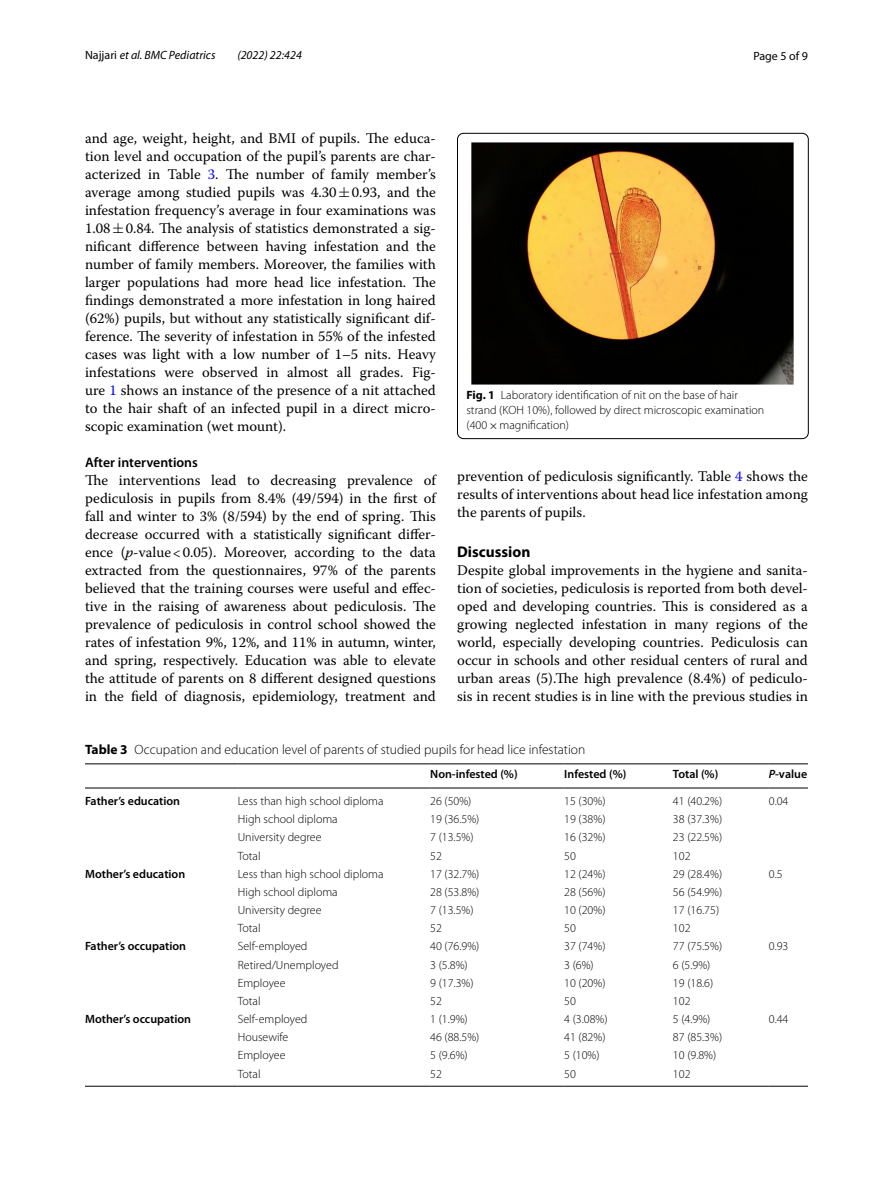
<style>
.page{position:relative;width:893px;height:1187px;background:#fff}
.page>*{position:absolute;margin:0;border:0;box-sizing:border-box;transform-origin:0 0}
.t1{font:700 15.45px "Myriad Pro";color:#000}
.t2{font:14.7px/18px "Warnock Pro";color:#000;text-align:justify}
.t3{font:600 13.8px "Myriad Pro";color:#000}
.t4{font:300 13.5px "Myriad Pro";color:#000}
.t5{font:300 12px/15px "Myriad Pro";color:#000}
.t6{font:600 12px "Myriad Pro";color:#000}
.t7{font:italic 12px "Myriad Pro";color:#000}
.t8{font:12px "Myriad Pro";color:#000}
.s1{font-style:normal}
.s2{color:#00f}
.s3{font-family:"MTSY"}
.s4{font-style:italic}
.s5{font-weight:700}
.s6{font-family:"MTSY";font-weight:400}
</style>
<div class="page">
<hr style="left:85px;top:763px;width:153px;height:1px;background:#000">
<hr style="left:85px;top:787px;width:153px;height:1px;background:#000">
<hr style="left:238px;top:763px;width:192px;height:1px;background:#000">
<hr style="left:238px;top:787px;width:192px;height:1px;background:#000">
<hr style="left:430px;top:763px;width:134px;height:1px;background:#000">
<hr style="left:430px;top:787px;width:134px;height:1px;background:#000">
<hr style="left:564px;top:763px;width:109px;height:1px;background:#000">
<hr style="left:564px;top:787px;width:109px;height:1px;background:#000">
<hr style="left:673px;top:763px;width:96px;height:1px;background:#000">
<hr style="left:673px;top:787px;width:96px;height:1px;background:#000">
<hr style="left:769px;top:763px;width:39px;height:1px;background:#000">
<hr style="left:769px;top:787px;width:39px;height:1px;background:#000">
<hr style="left:85px;top:1085px;width:153px;height:1px;background:#000">
<hr style="left:769px;top:1085px;width:39px;height:1px;background:#000">
<hr style="left:238px;top:1085px;width:192px;height:1px;background:#000">
<hr style="left:430px;top:1085px;width:134px;height:1px;background:#000">
<hr style="left:564px;top:1085px;width:109px;height:1px;background:#000">
<hr style="left:673px;top:1085px;width:96px;height:1px;background:#000">
<img style="left:472px;top:142px;width:322px;height:242px">
<div style="left:457px;top:133px;width:351px;height:306px;border:1px solid #000;border-radius:6px"></div>
<p class="t7" style="left:85px;top:48px;width:132px"><span class="s1">Najjari</span> et al. BMC Pediatrics</p>
<p class="t7" style="left:237px;top:48px;width:66px">(2022) 22:424</p>
<p class="t8" style="left:753px;top:48px;width:56px">Page 5 of 9</p>
<p class="t2" style="left:85px;top:128px;width:352px">and age, weight, height, and BMI of pupils. The educa&shy;tion level and occupation of the pupil’s parents are char&shy;acterized in Table <span class="s2">3</span>. The number of family member’s average among studied pupils was 4.30<span class="s3">±</span>0.93, and the infestation frequency’s average in four examinations was 1.08<span class="s3">±</span>0.84. The analysis of statistics demonstrated a sig&shy;nificant difference between having infestation and the number of family members. Moreover, the families with larger populations had more head lice infestation. The findings demonstrated a more infestation in long haired (62%) pupils, but without any statistically significant dif&shy;ference. The severity of infestation in 55% of the infested cases was light with a low number of 1–5 nits. Heavy infestations were observed in almost all grades. Fig&shy;ure <span class="s2">1</span> shows an instance of the presence of a nit attached to the hair shaft of an infected pupil in a direct micro&shy;scopic examination (wet mount).</p>
<p class="t3" style="left:85px;top:453px;width:114px">After interventions</p>
<p class="t2" style="left:85px;top:470px;width:352px">The interventions lead to decreasing prevalence of pediculosis in pupils from 8.4% (49/594) in the first of fall and winter to 3% (8/594) by the end of spring. This decrease occurred with a statistically significant differ&shy;ence (<span class="s4">p</span>-value&lt;0.05). Moreover, according to the data extracted from the questionnaires, 97% of the parents believed that the training courses were useful and effec&shy;tive in the raising of awareness about pediculosis. The prevalence of pediculosis in control school showed the rates of infestation 9%, 12%, and 11% in autumn, winter, and spring, respectively. Education was able to elevate the attitude of parents on 8 different designed questions in the field of diagnosis, epidemiology, treatment and</p>
<p class="t2" style="left:457px;top:466px;width:352px">prevention of pediculosis significantly. Table <span class="s2">4</span> shows the results of interventions about head lice infestation among the parents of pupils.</p>
<p class="t5" style="left:466px;top:388px;width:299px"><span class="s5">Fig. 1</span> Laboratory identification of nit on the base of hair strand (KOH 10%), followed by direct microscopic examination (400<span class="s6">×</span>magnification)</p>
<p class="t1" style="left:457px;top:541px;width:75px">Discussion</p>
<p class="t2" style="left:457px;top:561px;width:352px">Despite global improvements in the hygiene and sanita&shy;tion of societies, pediculosis is reported from both devel&shy;oped and developing countries. This is considered as a growing neglected infestation in many regions of the world, especially developing countries. Pediculosis can occur in schools and other residual centers of rural and urban areas (5).The high prevalence (8.4%) of pediculo&shy;sis in recent studies is in line with the previous studies in</p>
<p class="t4" style="left:85px;top:742px;width:502px"><span class="s5">Table 3</span> Occupation and education level of parents of studied pupils for head lice infestation</p>
<p class="t6" style="left:430px;top:766px;width:89px">Non-infested (%)</p>
<p class="t6" style="left:564px;top:766px;width:64px">Infested (%)</p>
<p class="t6" style="left:673px;top:766px;width:47px">Total (%)</p>
<p class="t6" style="left:769px;top:766px;width:40px"><span class="s4">P</span>-value</p>
<p class="t6" style="left:85px;top:793px;width:97px">Father’s education</p>
<p class="t5" style="left:238px;top:793px;width:147px">Less than high school diploma</p>
<p class="t5" style="left:430px;top:793px;width:43px">26 (50%)</p>
<p class="t5" style="left:564px;top:793px;width:43px">15 (30%)</p>
<p class="t5" style="left:673px;top:793px;width:51px">41 (40.2%)</p>
<p class="t5" style="left:769px;top:793px;width:21px">0.04</p>
<p class="t5" style="left:238px;top:812px;width:101px">High school diploma</p>
<p class="t5" style="left:430px;top:812px;width:51px">19 (36.5%)</p>
<p class="t5" style="left:564px;top:812px;width:43px">19 (38%)</p>
<p class="t5" style="left:673px;top:812px;width:51px">38 (37.3%)</p>
<p class="t5" style="left:238px;top:830px;width:85px">University degree</p>
<p class="t5" style="left:430px;top:830px;width:45px">7 (13.5%)</p>
<p class="t5" style="left:564px;top:830px;width:43px">16 (32%)</p>
<p class="t5" style="left:673px;top:830px;width:51px">23 (22.5%)</p>
<p class="t5" style="left:238px;top:848px;width:24px">Total</p>
<p class="t5" style="left:430px;top:848px;width:13px">52</p>
<p class="t5" style="left:564px;top:848px;width:13px">50</p>
<p class="t5" style="left:673px;top:848px;width:19px">102</p>
<p class="t6" style="left:85px;top:866px;width:102px">Mother’s education</p>
<p class="t5" style="left:238px;top:866px;width:147px">Less than high school diploma</p>
<p class="t5" style="left:430px;top:866px;width:51px">17 (32.7%)</p>
<p class="t5" style="left:564px;top:866px;width:43px">12 (24%)</p>
<p class="t5" style="left:673px;top:866px;width:51px">29 (28.4%)</p>
<p class="t5" style="left:769px;top:866px;width:15px">0.5</p>
<p class="t5" style="left:238px;top:884px;width:101px">High school diploma</p>
<p class="t5" style="left:430px;top:884px;width:51px">28 (53.8%)</p>
<p class="t5" style="left:564px;top:884px;width:43px">28 (56%)</p>
<p class="t5" style="left:673px;top:884px;width:51px">56 (54.9%)</p>
<p class="t5" style="left:238px;top:902px;width:85px">University degree</p>
<p class="t5" style="left:430px;top:902px;width:45px">7 (13.5%)</p>
<p class="t5" style="left:564px;top:902px;width:43px">10 (20%)</p>
<p class="t5" style="left:673px;top:902px;width:48px">17 (16.75)</p>
<p class="t5" style="left:238px;top:920px;width:24px">Total</p>
<p class="t5" style="left:430px;top:920px;width:13px">52</p>
<p class="t5" style="left:564px;top:920px;width:13px">50</p>
<p class="t5" style="left:673px;top:920px;width:19px">102</p>
<p class="t6" style="left:85px;top:938px;width:102px">Father’s occupation</p>
<p class="t5" style="left:238px;top:939px;width:71px">Self-employed</p>
<p class="t5" style="left:430px;top:939px;width:51px">40 (76.9%)</p>
<p class="t5" style="left:564px;top:939px;width:43px">37 (74%)</p>
<p class="t5" style="left:673px;top:939px;width:51px">77 (75.5%)</p>
<p class="t5" style="left:769px;top:939px;width:21px">0.93</p>
<p class="t5" style="left:238px;top:957px;width:102px">Retired/Unemployed</p>
<p class="t5" style="left:430px;top:957px;width:39px">3 (5.8%)</p>
<p class="t5" style="left:564px;top:957px;width:31px">3 (6%)</p>
<p class="t5" style="left:673px;top:957px;width:39px">6 (5.9%)</p>
<p class="t5" style="left:238px;top:975px;width:49px">Employee</p>
<p class="t5" style="left:430px;top:975px;width:45px">9 (17.3%)</p>
<p class="t5" style="left:564px;top:975px;width:43px">10 (20%)</p>
<p class="t5" style="left:673px;top:975px;width:42px">19 (18.6)</p>
<p class="t5" style="left:238px;top:993px;width:24px">Total</p>
<p class="t5" style="left:430px;top:993px;width:13px">52</p>
<p class="t5" style="left:564px;top:993px;width:13px">50</p>
<p class="t5" style="left:673px;top:993px;width:19px">102</p>
<p class="t6" style="left:85px;top:1011px;width:108px">Mother’s occupation</p>
<p class="t5" style="left:238px;top:1011px;width:71px">Self-employed</p>
<p class="t5" style="left:430px;top:1011px;width:39px">1 (1.9%)</p>
<p class="t5" style="left:564px;top:1011px;width:45px">4 (3.08%)</p>
<p class="t5" style="left:673px;top:1011px;width:39px">5 (4.9%)</p>
<p class="t5" style="left:769px;top:1011px;width:21px">0.44</p>
<p class="t5" style="left:238px;top:1029px;width:52px">Housewife</p>
<p class="t5" style="left:430px;top:1029px;width:51px">46 (88.5%)</p>
<p class="t5" style="left:564px;top:1029px;width:43px">41 (82%)</p>
<p class="t5" style="left:673px;top:1029px;width:51px">87 (85.3%)</p>
<p class="t5" style="left:238px;top:1047px;width:49px">Employee</p>
<p class="t5" style="left:430px;top:1047px;width:39px">5 (9.6%)</p>
<p class="t5" style="left:564px;top:1047px;width:37px">5 (10%)</p>
<p class="t5" style="left:673px;top:1047px;width:45px">10 (9.8%)</p>
<p class="t5" style="left:238px;top:1066px;width:24px">Total</p>
<p class="t5" style="left:430px;top:1066px;width:13px">52</p>
<p class="t5" style="left:564px;top:1066px;width:13px">50</p>
<p class="t5" style="left:673px;top:1066px;width:19px">102</p>
</div>
